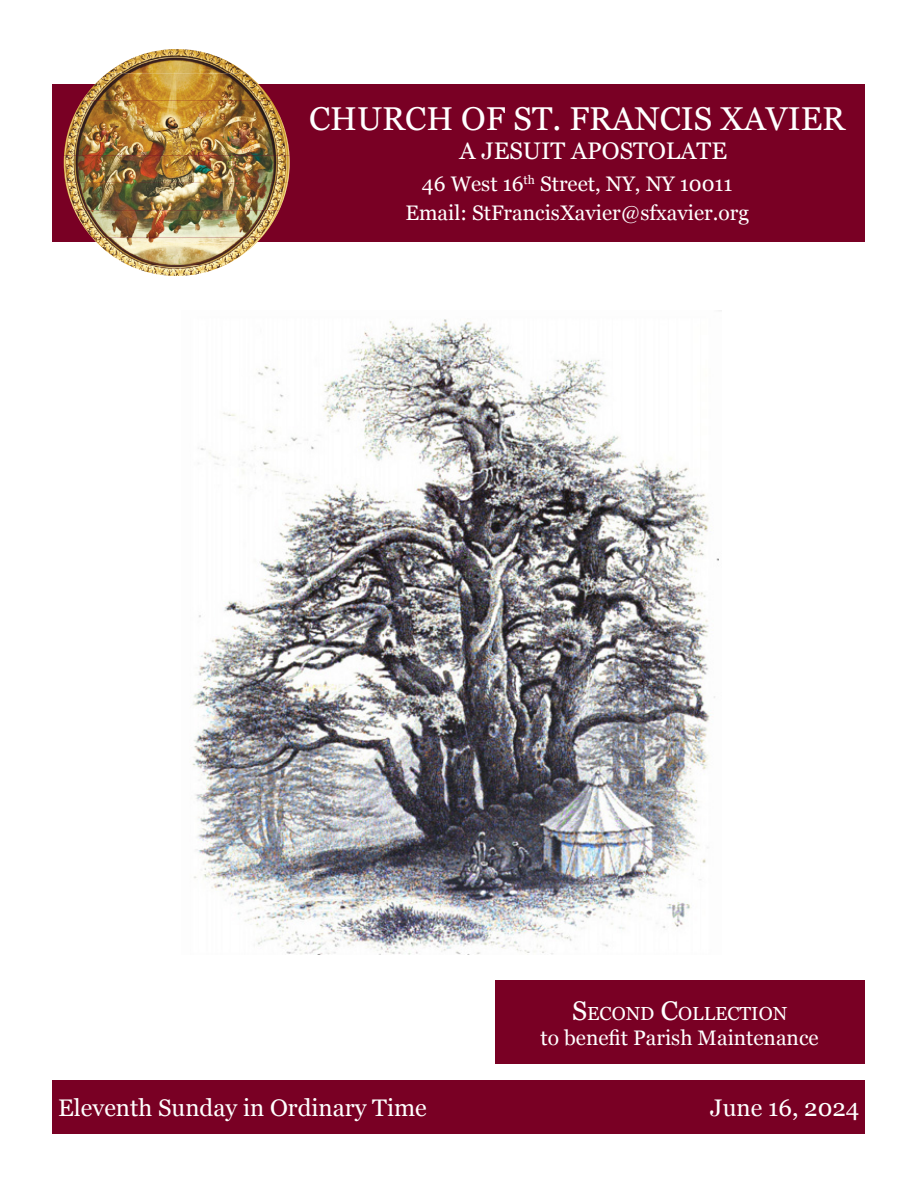
<style>
.page{position:relative;width:918px;height:1188px;background:#fff}
.page>*{position:absolute;margin:0;border:0;box-sizing:border-box;transform-origin:0 0}
.t1{font:33px "Georgia";color:#fff}
.t2{font:24px "Georgia";color:#fff}
.t3{font:21px/28.5px "Georgia";color:#fff;text-align:center}
.t4{font:18.9px "Georgia";color:#fff}
.s1{font-size:27px}
</style>
<div class="page">
<div style="left:52px;top:84px;width:813px;height:157px;background:#790024"></div>
<img style="left:107px;top:49px;width:139px;height:24px">
<img style="left:82px;top:73px;width:189px;height:28px">
<img style="left:69px;top:101px;width:215px;height:27px">
<img style="left:64px;top:128px;width:226px;height:55px">
<img style="left:66px;top:183px;width:222px;height:27px">
<img style="left:74px;top:210px;width:205px;height:28px">
<img style="left:92px;top:238px;width:169px;height:27px">
<img style="left:128px;top:265px;width:97px;height:11px">
<div style="left:52px;top:1081px;width:814px;height:53px;background:#790024"></div>
<div style="left:495px;top:980px;width:369px;height:84px;background:#790024"></div>
<img style="left:192px;top:310px;width:529px;height:645px">
<p class="t1" style="left:309px;top:95px;width:538px">CHURCH OF ST. FRANCIS XAVIER</p>
<p class="t2" style="left:460px;top:133px;width:269px">A JESUIT APOSTOLATE</p>
<p class="t3" style="left:405px;top:169px;width:345px">46 West 16<sup>th</sup> Street, NY, NY 10011<br>Email: StFrancisXavier@sfxavier.org</p>
<p class="t4" style="left:572px;top:999px;width:217px"><span class="s1">S</span>ECOND <span class="s1">C</span>OLLECTION</p>
<p class="t3" style="left:541px;top:1023px;width:280px">to benefit Parish Maintenance</p>
<p class="t2" style="left:58px;top:1091px;width:370px">Eleventh Sunday in Ordinary Time</p>
<p class="t2" style="left:710px;top:1091px;width:151px">June 16, 2024</p>
</div>
